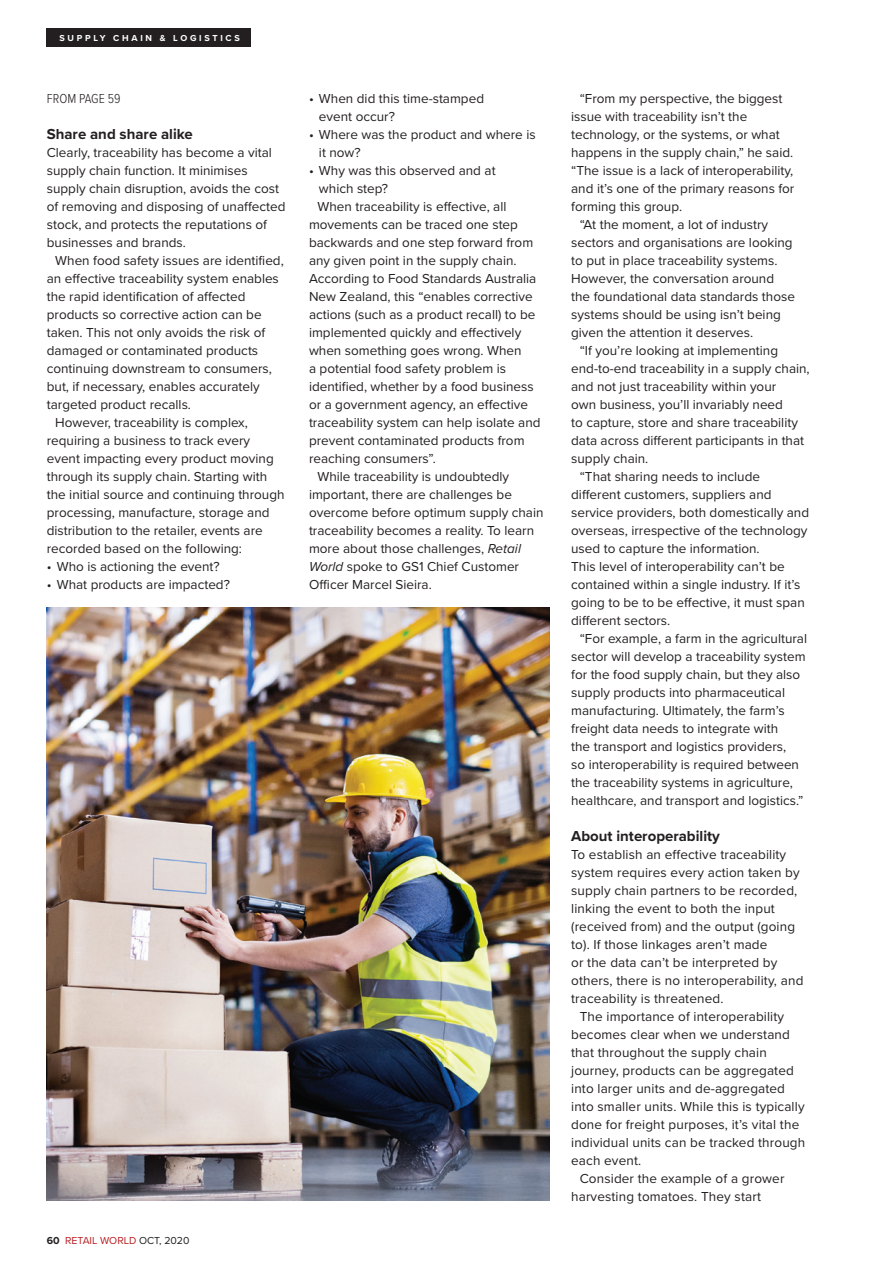
<style>
.page{position:relative;width:893px;height:1263px;background:#fff}
.page>*{position:absolute;margin:0;border:0;box-sizing:border-box;transform-origin:0 0}
.t1{font:700 15px "Proxima Nova";color:#231f20}
.t2{font:13.5px/18px "Proxima Nova";color:#231f20}
.t3{font:300 13.5px "Proxima Nova Cond";color:#231f20}
.t4{font:10.5px "Proxima Nova";color:#b81f23}
.t5{font:700 9px "Proxima Nova";letter-spacing:.3em;color:#fff}
.s1{font-style:italic}
.s2{font-weight:700;color:#231f20}
.s3{color:#231f20}
</style>
<div class="page">
<div style="left:47px;top:28px;width:204px;height:18px;background:#231f20"></div>
<img style="left:47px;top:607px;width:503px;height:594px">
<p class="t5" style="left:60px;top:31px;width:182px">SUPPLY CHAIN &amp; LOGISTICS</p>
<p class="t3" style="left:47px;top:89px;width:75px">FROM PAGE 59</p>
<p class="t1" style="left:47px;top:123px;width:148px">Share and share alike</p>
<p class="t2" style="left:47px;top:143px;width:240px">Clearly, traceability has become a vital supply chain function. It minimises supply chain disruption, avoids the cost of removing and disposing of unaffected stock, and protects the reputations of businesses and brands.</p>
<p class="t2" style="left:55px;top:251px;width:230px">When food safety issues are identified,</p>
<p class="t2" style="left:47px;top:269px;width:234px">an effective traceability system enables</p>
<p class="t2" style="left:47px;top:287px;width:200px">the rapid identification of affected</p>
<p class="t2" style="left:47px;top:305px;width:216px">products so corrective action can be</p>
<p class="t2" style="left:47px;top:323px;width:220px">taken. This not only avoids the risk of</p>
<p class="t2" style="left:47px;top:341px;width:213px">damaged or contaminated products</p>
<p class="t2" style="left:47px;top:359px;width:227px">continuing downstream to consumers,</p>
<p class="t2" style="left:47px;top:377px;width:215px">but, if necessary, enables accurately</p>
<p class="t2" style="left:47px;top:395px;width:146px">targeted product recalls.</p>
<p class="t2" style="left:55px;top:413px;width:194px">However, traceability is complex,</p>
<p class="t2" style="left:47px;top:431px;width:205px">requiring a business to track every</p>
<p class="t2" style="left:47px;top:449px;width:228px">event impacting every product moving</p>
<p class="t2" style="left:47px;top:467px;width:222px">through its supply chain. Starting with</p>
<p class="t2" style="left:47px;top:485px;width:239px">the initial source and continuing through</p>
<p class="t2" style="left:47px;top:503px;width:224px">processing, manufacture, storage and</p>
<p class="t2" style="left:47px;top:521px;width:217px">distribution to the retailer, events are</p>
<p class="t2" style="left:47px;top:539px;width:197px">recorded based on the following:</p>
<p class="t2" style="left:47px;top:557px;width:175px">• Who is actioning the event?</p>
<p class="t2" style="left:47px;top:575px;width:185px">• What products are impacted?</p>
<p class="t2" style="left:319px;top:89px;width:167px;text-indent:-10px">• When did this time-stamped event occur?</p>
<p class="t2" style="left:319px;top:125px;width:218px;text-indent:-10px">• Where was the product and where is it now?</p>
<p class="t2" style="left:309px;top:161px;width:188px">• Why was this observed and at</p>
<p class="t2" style="left:319px;top:179px;width:71px">which step?</p>
<p class="t2" style="left:318px;top:197px;width:190px">When traceability is effective, all</p>
<p class="t2" style="left:309px;top:215px;width:210px">movements can be traced one step</p>
<p class="t2" style="left:309px;top:233px;width:226px">backwards and one step forward from</p>
<p class="t2" style="left:309px;top:251px;width:209px">any given point in the supply chain.</p>
<p class="t2" style="left:309px;top:269px;width:229px">According to Food Standards Australia</p>
<p class="t2" style="left:309px;top:287px;width:225px">New Zealand, this “enables corrective</p>
<p class="t2" style="left:309px;top:305px;width:228px">actions (such as a product recall) to be</p>
<p class="t2" style="left:309px;top:323px;width:214px">implemented quickly and effectively</p>
<p class="t2" style="left:309px;top:341px;width:214px">when something goes wrong. When</p>
<p class="t2" style="left:309px;top:359px;width:199px">a potential food safety problem is</p>
<p class="t2" style="left:309px;top:377px;width:226px">identified, whether by a food business</p>
<p class="t2" style="left:309px;top:395px;width:221px">or a government agency, an effective</p>
<p class="t2" style="left:309px;top:413px;width:233px">traceability system can help isolate and</p>
<p class="t2" style="left:309px;top:431px;width:217px">prevent contaminated products from</p>
<p class="t2" style="left:309px;top:449px;width:128px">reaching consumers”.</p>
<p class="t2" style="left:318px;top:467px;width:193px">While traceability is undoubtedly</p>
<p class="t2" style="left:309px;top:485px;width:204px">important, there are challenges be</p>
<p class="t2" style="left:309px;top:503px;width:236px">overcome before optimum supply chain</p>
<p class="t2" style="left:309px;top:521px;width:227px">traceability becomes a reality. To learn</p>
<p class="t2" style="left:309px;top:539px;width:214px">more about those challenges, <span class="s1">Retail</span></p>
<p class="t2" style="left:309px;top:557px;width:212px"><span class="s1">World</span> spoke to GS1 Chief Customer</p>
<p class="t2" style="left:309px;top:575px;width:124px">Officer Marcel Sieira.</p>
<p class="t4" style="left:47px;top:1232px;width:144px"><span class="s2">60</span> RETAIL WORLD <span class="s3">OCT, 2020</span></p>
<p class="t2" style="left:580px;top:89px;width:204px">“From my perspective, the biggest</p>
<p class="t2" style="left:571px;top:107px;width:178px">issue with traceability isn’t the</p>
<p class="t2" style="left:571px;top:125px;width:210px">technology, or the systems, or what</p>
<p class="t2" style="left:571px;top:143px;width:224px">happens in the supply chain,” he said.</p>
<p class="t2" style="left:571px;top:161px;width:224px">“The issue is a lack of interoperability,</p>
<p class="t2" style="left:571px;top:179px;width:225px">and it’s one of the primary reasons for</p>
<p class="t2" style="left:571px;top:197px;width:112px">forming this group.</p>
<p class="t2" style="left:580px;top:215px;width:190px">“At the moment, a lot of industry</p>
<p class="t2" style="left:571px;top:233px;width:223px">sectors and organisations are looking</p>
<p class="t2" style="left:571px;top:251px;width:208px">to put in place traceability systems.</p>
<p class="t2" style="left:571px;top:269px;width:204px">However, the conversation around</p>
<p class="t2" style="left:571px;top:287px;width:225px">the foundational data standards those</p>
<p class="t2" style="left:571px;top:305px;width:211px">systems should be using isn’t being</p>
<p class="t2" style="left:571px;top:323px;width:183px">given the attention it deserves.</p>
<p class="t2" style="left:580px;top:341px;width:200px">“If you’re looking at implementing</p>
<p class="t2" style="left:571px;top:359px;width:240px">end-to-end traceability in a supply chain,</p>
<p class="t2" style="left:571px;top:377px;width:207px">and not just traceability within your</p>
<p class="t2" style="left:571px;top:395px;width:213px">own business, you’ll invariably need</p>
<p class="t2" style="left:571px;top:413px;width:228px">to capture, store and share traceability</p>
<p class="t2" style="left:571px;top:431px;width:234px">data across different participants in that</p>
<p class="t2" style="left:571px;top:449px;width:79px">supply chain.</p>
<p class="t2" style="left:580px;top:467px;width:182px">“That sharing needs to include</p>
<p class="t2" style="left:571px;top:485px;width:202px">different customers, suppliers and</p>
<p class="t2" style="left:571px;top:503px;width:239px">service providers, both domestically and</p>
<p class="t2" style="left:571px;top:521px;width:238px">overseas, irrespective of the technology</p>
<p class="t2" style="left:571px;top:539px;width:190px">used to capture the information.</p>
<p class="t2" style="left:571px;top:557px;width:215px">This level of interoperability can’t be</p>
<p class="t2" style="left:571px;top:575px;width:231px">contained within a single industry. If it’s</p>
<p class="t2" style="left:571px;top:593px;width:235px">going to be to be effective, it must span</p>
<p class="t2" style="left:571px;top:611px;width:101px">different sectors.</p>
<p class="t2" style="left:580px;top:629px;width:229px">“For example, a farm in the agricultural</p>
<p class="t2" style="left:571px;top:647px;width:236px">sector will develop a traceability system</p>
<p class="t2" style="left:571px;top:665px;width:231px">for the food supply chain, but they also</p>
<p class="t2" style="left:571px;top:683px;width:215px">supply products into pharmaceutical</p>
<p class="t2" style="left:571px;top:701px;width:215px">manufacturing. Ultimately, the farm’s</p>
<p class="t2" style="left:571px;top:719px;width:209px">freight data needs to integrate with</p>
<p class="t2" style="left:571px;top:737px;width:216px">the transport and logistics providers,</p>
<p class="t2" style="left:571px;top:755px;width:229px">so interoperability is required between</p>
<p class="t2" style="left:571px;top:773px;width:223px">the traceability systems in agriculture,</p>
<p class="t2" style="left:571px;top:791px;width:234px">healthcare, and transport and logistics.”</p>
<p class="t1" style="left:571px;top:825px;width:150px">About interoperability</p>
<p class="t2" style="left:571px;top:845px;width:234px">To establish an effective traceability system requires every action taken by supply chain partners to be recorded, linking the event to both the input (received from) and the output (going to). If those linkages aren’t made<br>or the data can’t be interpreted by others, there is no interoperability, and traceability is threatened.</p>
<p class="t2" style="left:580px;top:1007px;width:206px">The importance of interoperability</p>
<p class="t2" style="left:571px;top:1025px;width:220px">becomes clear when we understand</p>
<p class="t2" style="left:571px;top:1043px;width:197px">that throughout the supply chain</p>
<p class="t2" style="left:571px;top:1061px;width:224px">journey, products can be aggregated</p>
<p class="t2" style="left:571px;top:1079px;width:215px">into larger units and de-aggregated</p>
<p class="t2" style="left:571px;top:1097px;width:235px">into smaller units. While this is typically</p>
<p class="t2" style="left:571px;top:1115px;width:230px">done for freight purposes, it’s vital the</p>
<p class="t2" style="left:571px;top:1133px;width:236px">individual units can be tracked through</p>
<p class="t2" style="left:571px;top:1151px;width:72px">each event.</p>
<p class="t2" style="left:580px;top:1169px;width:206px">Consider the example of a grower</p>
<p class="t2" style="left:571px;top:1187px;width:191px">harvesting tomatoes. They start</p>
</div>
